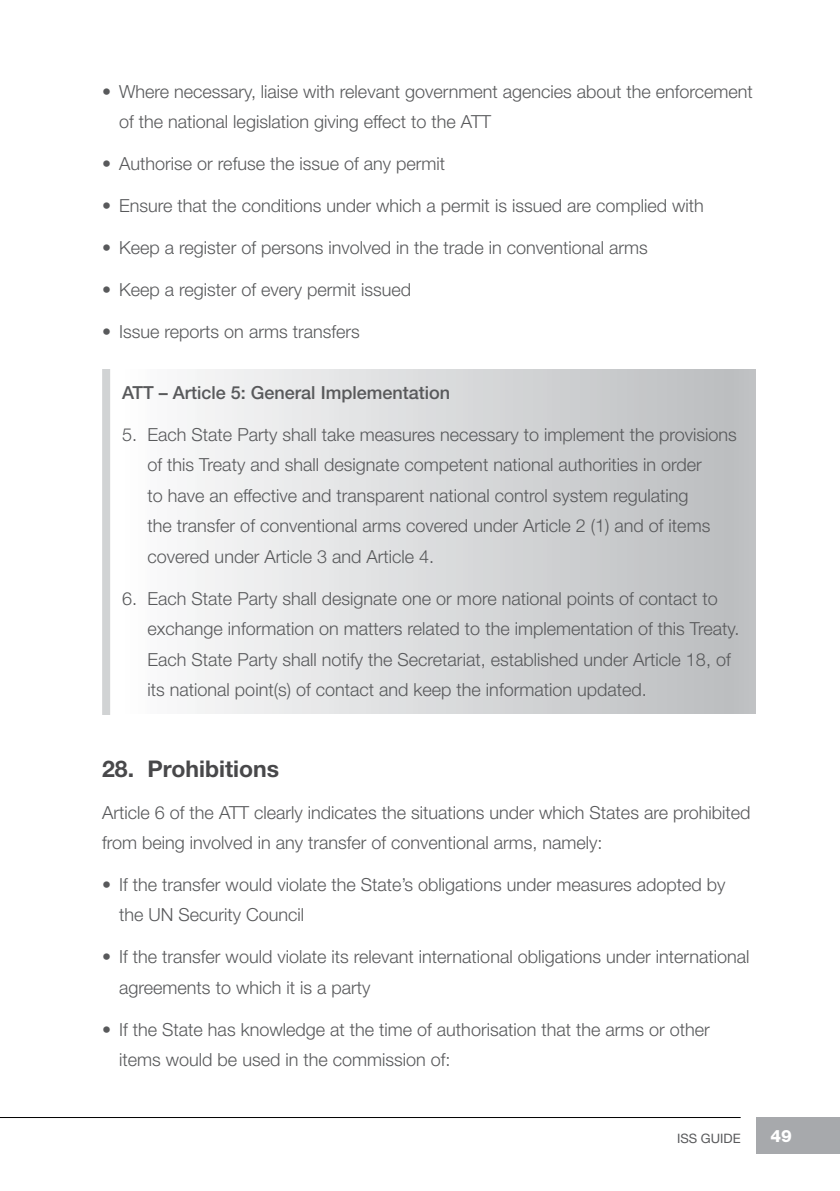
<style>
.page{position:relative;width:840px;height:1191px;background:#fff}
.page>*{position:absolute;margin:0;border:0;box-sizing:border-box;transform-origin:0 0}
.t1{font:700 23px "Helvetica Neue LT Std";color:#48484a}
.t2{font:300 18px/30.6px "Helvetica Neue LT Std";color:#58595b}
.t3{font:500 18px "Helvetica Neue LT Std";color:#58595b}
.t4{font:800 17px "Helvetica Neue LT Std";color:#fff}
.t5{font:13px "Helvetica Neue LT Std";color:#58595b}
</style>
<div class="page">
<hr style="left:0;top:1117px;width:740px;height:1px;background:#000">
<div style="left:755px;top:1117px;width:84px;height:36px;background:#a7a9ac"></div>
<div style="left:122px;top:369px;width:633px;height:344px;background:linear-gradient(to right,#fcfcfd,#b9bcbe)"></div>
<div style="left:102px;top:369px;width:8px;height:346px;background:#d1d3d4"></div>
<p class="t2" style="left:119px;top:76px;width:635px;text-indent:-17px">• Where necessary, liaise with relevant government agencies about the enforcement of the national legislation giving effect to the ATT</p>
<p class="t2" style="left:102px;top:148px;width:344px">• Authorise or refuse the issue of any permit</p>
<p class="t2" style="left:102px;top:190px;width:603px">• Ensure that the conditions under which a permit is issued are complied with</p>
<p class="t2" style="left:102px;top:232px;width:547px">• Keep a register of persons involved in the trade in conventional arms</p>
<p class="t2" style="left:102px;top:274px;width:310px">• Keep a register of every permit issued</p>
<p class="t2" style="left:102px;top:316px;width:259px">• Issue reports on arms transfers</p>
<p class="t3" style="left:122px;top:382px;width:329px">ATT – Article 5: General Implementation</p>
<p class="t2" style="left:147px;top:418px;width:590px;text-indent:-26px">5. Each State Party shall take measures necessary to implement the provisions of this Treaty and shall designate competent national authorities in order<br>to have an effective and transparent national control system regulating<br>the transfer of conventional arms covered under Article 2 (1) and of items covered under Article 3 and Article 4.</p>
<p class="t2" style="left:147px;top:582px;width:593px;text-indent:-26px">6. Each State Party shall designate one or more national points of contact to exchange information on matters related to the implementation of this Treaty.<br>Each State Party shall notify the Secretariat, established under Article 18, of its national point(s) of contact and keep the information updated.</p>
<p class="t1" style="left:102px;top:754px;width:178px">28. Prohibitions</p>
<p class="t2" style="left:102px;top:796px;width:649px">Article 6 of the ATT clearly indicates the situations under which States are prohibited from being involved in any transfer of conventional arms, namely:</p>
<p class="t2" style="left:119px;top:869px;width:607px;text-indent:-17px">• If the transfer would violate the State’s obligations under measures adopted by the UN Security Council</p>
<p class="t2" style="left:119px;top:941px;width:631px;text-indent:-17px">• If the transfer would violate its relevant international obligations under international agreements to which it is a party</p>
<p class="t2" style="left:119px;top:1013px;width:592px;text-indent:-17px">• If the State has knowledge at the time of authorisation that the arms or other items would be used in the commission of:</p>
<p class="t5" style="left:676px;top:1130px;width:65px">ISS GUIDE</p>
<p class="t4" style="left:770px;top:1126px;width:23px">49</p>
</div>
